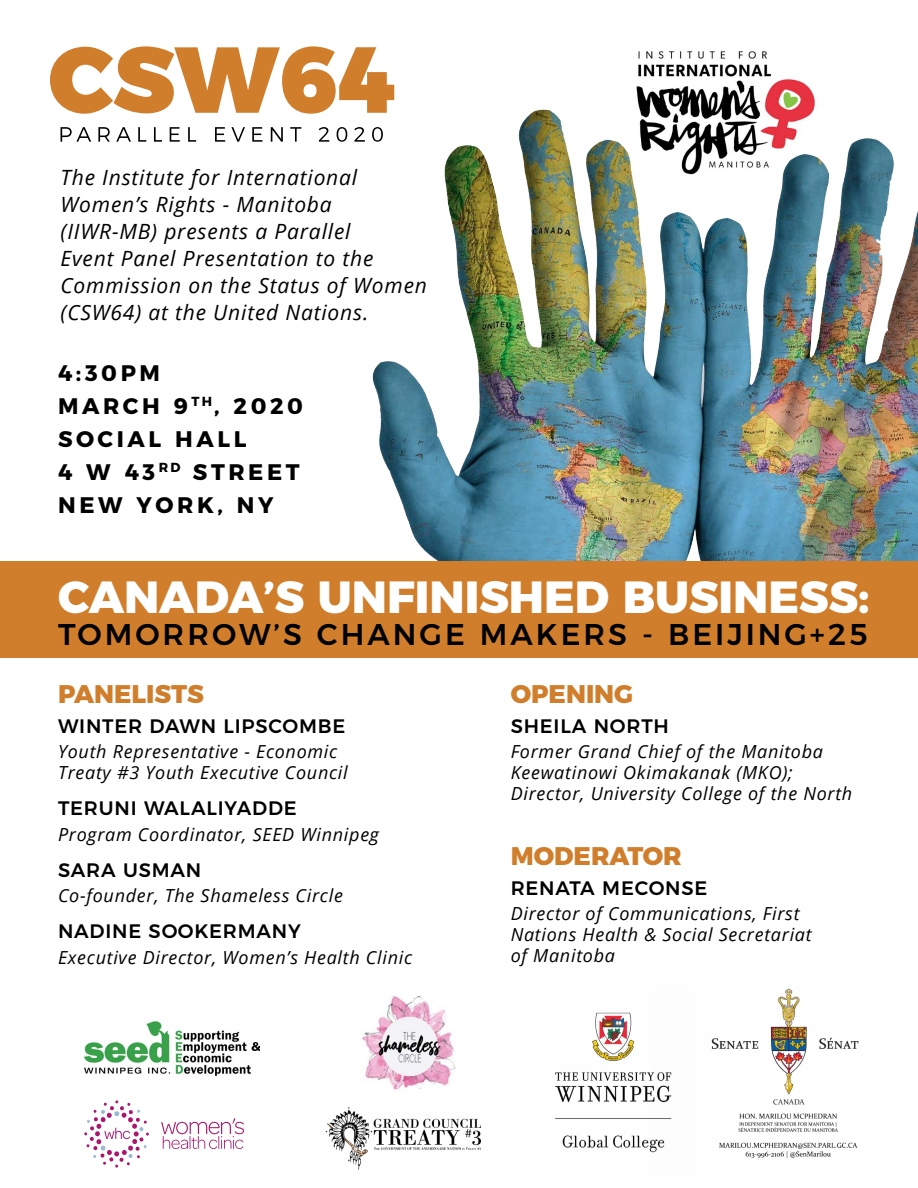
<style>
.page{position:relative;width:918px;height:1188px;background:#fff}
.page>*{position:absolute;margin:0;border:0;box-sizing:border-box;transform-origin:0 0}
.t1{font:800 45px "Montserrat";color:#fff}
.t2{font:500 30px "Montserrat";letter-spacing:.1em;color:#000}
.t3{font:800 25.5px "Montserrat";color:#d07e2c}
.t4{font:700 22.5px/33px "Montserrat";letter-spacing:.16em;color:#000}
.t5{font:italic 21px/27px "Open Sans";letter-spacing:.04em;color:#000}
.t6{font:500 19.5px "Montserrat";letter-spacing:.04em;color:#000}
.t7{font:italic 18px/21px "Open Sans";letter-spacing:.04em;color:#000}
</style>
<div class="page">
<img style="left:362px;top:995px;width:94px;height:95px">
<svg style="left:50px;top:46px;width:243px;height:68px"></svg>
<svg style="left:61px;top:127px;width:232px;height:15px"></svg>
<img style="left:84px;top:1021px;width:176px;height:55px">
<svg style="left:84px;top:1100px;width:65px;height:68px"></svg>
<svg style="left:161px;top:1118px;width:83px;height:31px"></svg>
<img style="left:325px;top:1107px;width:157px;height:63px">
<img style="left:711px;top:988px;width:148px;height:171px">
<img style="left:293px;top:46px;width:625px;height:515px">
<div style="left:0;top:561px;width:918px;height:97px;background:#d07e2c"></div>
<img style="left:555px;top:1012px;width:117px;height:141px">
<p class="t5" style="left:61px;top:164px;width:368px">The Institute for International<br>Women’s Rights - Manitoba (IIWR-MB) presents a Parallel<br>Event Panel Presentation to the<br>Commission on the Status of Women (CSW64) at the United Nations.</p>
<p class="t4" style="left:58px;top:355px;width:247px">4:30PM<br>MARCH 9 <sup>TH</sup>, 2020<br>SOCIAL HALL<br>4 W 43 <sup>RD</sup> STREET<br>NEW YORK, NY</p>
<h1 class="t1" style="left:58px;top:559px;width:813px">CANADA’S UNFINISHED BUSINESS:</h1>
<h2 class="t2" style="left:58px;top:610px;width:811px">TOMORROW’S CHANGE MAKERS - BEIJING+25</h2>
<h3 class="t3" style="left:58px;top:673px;width:147px">PANELISTS</h3>
<p class="t6" style="left:58px;top:710px;width:289px">WINTER DAWN LIPSCOMBE</p>
<p class="t7" style="left:58px;top:741px;width:291px">Youth Representative - Economic<br>Treaty #3 Youth Executive Council</p>
<p class="t6" style="left:58px;top:793px;width:240px">TERUNI WALALIYADDE</p>
<p class="t7" style="left:58px;top:823px;width:322px">Program Coordinator, SEED Winnipeg</p>
<p class="t6" style="left:58px;top:854px;width:145px">SARA USMAN</p>
<p class="t7" style="left:58px;top:885px;width:286px">Co-founder, The Shameless Circle</p>
<p class="t6" style="left:58px;top:916px;width:244px">NADINE SOOKERMANY</p>
<p class="t7" style="left:58px;top:946px;width:356px">Executive Director, Women’s Health Clinic</p>
<h3 class="t3" style="left:511px;top:673px;width:124px">OPENING</h3>
<p class="t6" style="left:511px;top:710px;width:160px">SHEILA NORTH</p>
<p class="t7" style="left:511px;top:741px;width:343px">Former Grand Chief of the Manitoba<br>Keewatinowi Okimakanak (MKO);<br>Director, University College of the North</p>
<h3 class="t3" style="left:511px;top:835px;width:172px">MODERATOR</h3>
<p class="t6" style="left:511px;top:872px;width:198px">RENATA MECONSE</p>
<p class="t7" style="left:511px;top:903px;width:302px">Director of Communications, First<br>Nations Health &amp; Social Secretariat of Manitoba</p>
</div>
